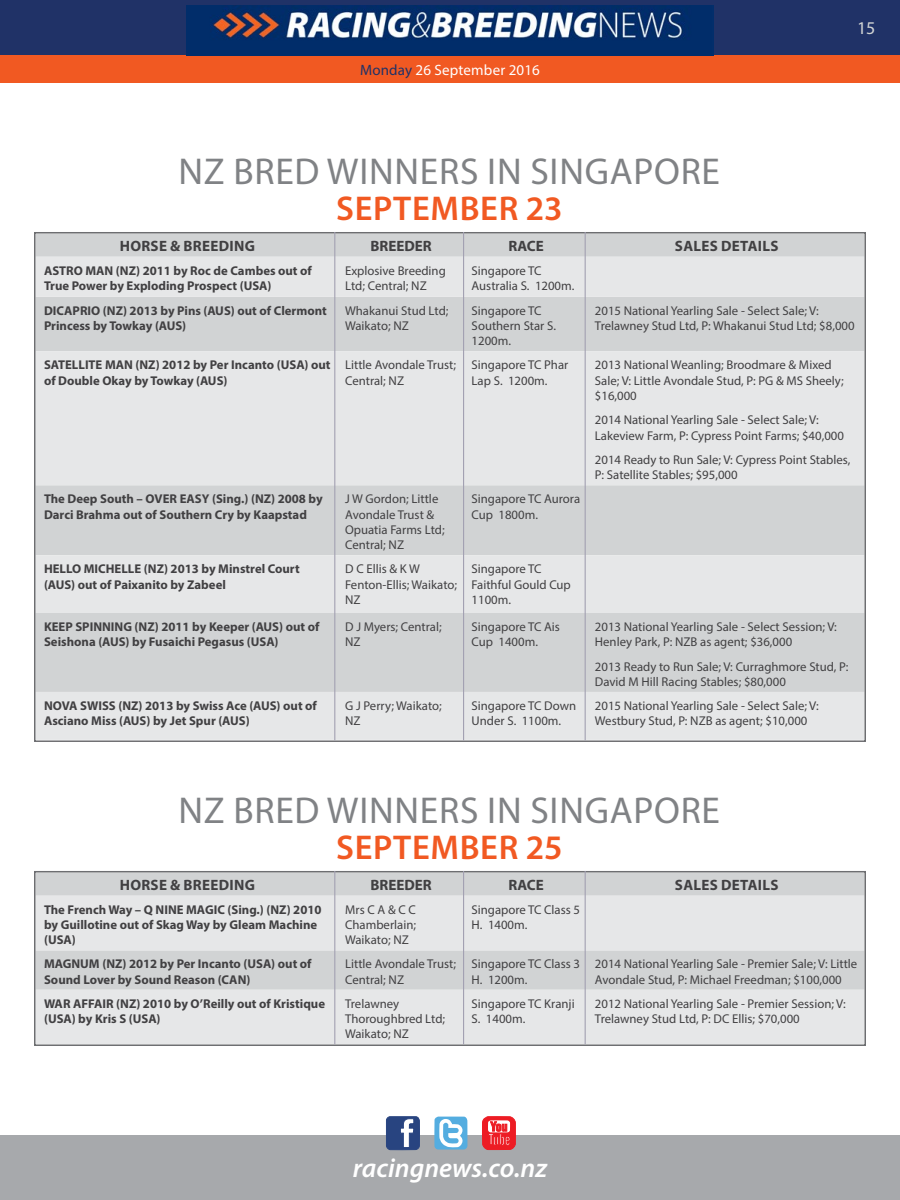
<style>
.page{position:relative;width:900px;height:1200px;background:#fff}
.page>*{position:absolute;margin:0;border:0;box-sizing:border-box;transform-origin:0 0}
.t1{font:37.5px "Myriad Pro";letter-spacing:.02em;color:#808285}
.t2{font:600 34.5px "Myriad Pro";letter-spacing:.02em;color:#f15922}
.t3{font:italic 600 27px "Myriad Pro";color:#fff}
.t4{font:18px "Myriad Pro";color:#d1d4d4}
.t5{font:700 15px "Myriad Pro";color:#414042}
.t6{font:15px "Myriad Pro";letter-spacing:.01em;color:#fff}
.t7{font:12.75px/15.3px "Myriad Pro";color:#414042}
.t8{font:700 12.75px/15.3px "Myriad Pro";color:#414042}
.s1{color:#203267}
</style>
<div class="page">
<div style="left:0;top:0;width:900px;height:64px;background:#203267"></div>
<div style="left:0;top:1136px;width:900px;height:64px;background:#a7a9ac"></div>
<svg style="left:386px;top:1117px;width:34px;height:33px"></svg>
<svg style="left:434px;top:1117px;width:33px;height:33px"></svg>
<svg style="left:482px;top:1116px;width:34px;height:34px"></svg>
<div style="left:0;top:56px;width:900px;height:27px;background:#f15922"></div>
<img style="left:187px;top:5px;width:526px;height:50px">
<div style="left:37px;top:235px;width:826px;height:22px;background:#d1d3d4"></div>
<svg style="left:37px;top:257px;width:826px;height:482px;background:#dddedf"></svg>
<div style="left:37px;top:874px;width:826px;height:22px;background:#d1d3d4"></div>
<svg style="left:37px;top:896px;width:826px;height:147px;background:#e0e1e2"></svg>
<div style="left:34px;top:871px;width:832px;height:175px;border:2px solid #6d6e71"></div>
<hr style="left:334px;top:232px;width:1px;height:508px;background:#a3a1b2">
<hr style="left:463px;top:232px;width:1px;height:508px;background:#a3a1b2">
<hr style="left:585px;top:232px;width:1px;height:508px;background:#a3a1b2">
<hr style="left:334px;top:871px;width:1px;height:173px;background:#a3a1b2">
<hr style="left:463px;top:871px;width:1px;height:173px;background:#a3a1b2">
<hr style="left:585px;top:871px;width:1px;height:173px;background:#a3a1b2">
<p class="t6" style="left:360px;top:61px;width:181px"><span class="s1">Monday</span> 26 September 2016</p>
<h1 class="t1" style="left:179px;top:149px;width:430px">NZ Bred Winn ers IN SINGAPORE</h1>
<h2 class="t2" style="left:336px;top:187px;width:228px">SEPTEMBER 23</h2>
<h3 class="t4" style="left:857px;top:17px;width:20px">15</h3>
<p class="t5" style="left:120px;top:236px;width:21px">Horse</p>
<p class="t5" style="left:170px;top:236px;width:33px">&amp; Breeding</p>
<p class="t5" style="left:370px;top:236px;width:63px">BREEDER</p>
<p class="t5" style="left:508px;top:236px;width:37px">RACE</p>
<p class="t5" style="left:675px;top:236px;width:18px">Sales</p>
<p class="t5" style="left:721px;top:236px;width:20px">Details</p>
<p class="t8" style="left:44px;top:262px;width:269px">ASTRO MAN (NZ) 2011 by Roc de Cambes out of<br>True Power by Exploding Prospect (USA)</p>
<p class="t7" style="left:345px;top:263px;width:102px">Explosive Breeding<br>Ltd; Central; NZ</p>
<p class="t7" style="left:472px;top:263px;width:104px">Singapore TC<br>Australia S. 1200m.</p>
<p class="t8" style="left:44px;top:302px;width:284px">DICAPRIO (NZ) 2013 by Pins (AUS) out of Clermont<br>Princess by Towkay (AUS)</p>
<p class="t7" style="left:345px;top:303px;width:105px">Whakanui Stud Ltd;<br>Waikato; NZ</p>
<p class="t7" style="left:472px;top:303px;width:86px">Singapore TC<br>Southern Star S.<br>1200m.</p>
<p class="t7" style="left:595px;top:303px;width:261px">2015 National Yearling Sale - Select Sale; V:<br>Trelawney Stud Ltd, P: Whakanui Stud Ltd; $8,000</p>
<p class="t8" style="left:44px;top:357px;width:288px">SATELLITE MAN (NZ) 2012 by Per Incanto (USA) out of Double Okay by Towkay (AUS)</p>
<p class="t7" style="left:345px;top:357px;width:112px">Little Avondale Trust;<br>Central; NZ</p>
<p class="t7" style="left:472px;top:357px;width:98px">Singapore TC Phar<br>Lap S. 1200m.</p>
<p class="t7" style="left:595px;top:357px;width:250px">2013 National Weanling; Broodmare &amp; Mixed<br>Sale; V: Little Avondale Stud, P: PG &amp; MS Sheely; $16,000</p>
<p class="t7" style="left:595px;top:412px;width:251px">2014 National Yearling Sale - Select Sale; V:<br>Lakeview Farm, P: Cypress Point Farms; $40,000</p>
<p class="t7" style="left:595px;top:452px;width:257px">2014 Ready to Run Sale; V: Cypress Point Stables,<br>P: Satellite Stables; $95,000</p>
<p class="t8" style="left:44px;top:491px;width:280px">The Deep South – OVER EASY (Sing.) (NZ) 2008 by<br>Darci Brahma out of Southern Cry by Kaapstad</p>
<p class="t7" style="left:345px;top:491px;width:101px">J W Gordon; Little<br>Avondale Trust &amp;<br>Opuatia Farms Ltd;<br>Central; NZ</p>
<p class="t7" style="left:472px;top:491px;width:110px">Singapore TC Aurora<br>Cup 1800m.</p>
<p class="t8" style="left:44px;top:561px;width:257px">HELLO MICHELLE (NZ) 2013 by Minstrel Court (AUS) out of Paixanito by Zabeel</p>
<p class="t7" style="left:345px;top:561px;width:113px">D C Ellis &amp; K W<br>Fenton-Ellis; Waikato;<br>NZ</p>
<p class="t7" style="left:472px;top:561px;width:101px">Singapore TC<br>Faithful Gould Cup<br>1100m.</p>
<p class="t8" style="left:44px;top:619px;width:277px">KEEP SPINNING (NZ) 2011 by Keeper (AUS) out of<br>Seishona (AUS) by Fusaichi Pegasus (USA)</p>
<p class="t7" style="left:345px;top:619px;width:98px">D J Myers; Central;<br>NZ</p>
<p class="t7" style="left:472px;top:619px;width:90px">Singapore TC Ais<br>Cup 1400m.</p>
<p class="t7" style="left:595px;top:619px;width:243px">2013 National Yearling Sale - Select Session; V:<br>Henley Park, P: NZB as agent; $36,000</p>
<p class="t7" style="left:595px;top:659px;width:255px">2013 Ready to Run Sale; V: Curraghmore Stud, P:<br>David M H ill Racing Stables; $80,000</p>
<p class="t8" style="left:44px;top:698px;width:274px">NOVA SWISS (NZ) 2013 by Swiss Ace (AUS) out of<br>Asciano Miss (AUS) by Jet Spur (AUS)</p>
<p class="t7" style="left:345px;top:698px;width:98px">G J Perry; Waikato;<br>NZ</p>
<p class="t7" style="left:472px;top:698px;width:106px">Singapore TC Down<br>Under S. 1100m.</p>
<p class="t7" style="left:595px;top:698px;width:225px">2015 National Yearling Sale - Select Sale; V:<br>Westbury Stud, P: NZB as agent; $10,000</p>
<h1 class="t1" style="left:179px;top:788px;width:430px">NZ Bred Winn ers IN SINGAPORE</h1>
<h2 class="t2" style="left:336px;top:826px;width:228px">SEPTEMBER 25</h2>
<p class="t5" style="left:120px;top:875px;width:21px">Horse</p>
<p class="t5" style="left:170px;top:875px;width:33px">&amp; Breeding</p>
<p class="t5" style="left:370px;top:875px;width:63px">BREEDER</p>
<p class="t5" style="left:508px;top:875px;width:37px">RACE</p>
<p class="t5" style="left:675px;top:875px;width:18px">Sales</p>
<p class="t5" style="left:721px;top:875px;width:20px">Details</p>
<p class="t8" style="left:44px;top:901px;width:279px">The French Way – Q NINE MAGIC (Sing.) (NZ) 2010 by Guillotine out of Skag Way by Gleam Machine (USA)</p>
<p class="t7" style="left:345px;top:902px;width:72px;text-align:justify">Mrs C A &amp; C C Chamberlain; Waikato; NZ</p>
<p class="t7" style="left:472px;top:902px;width:110px">Singapore TC Class 5<br>H. 1400m.</p>
<p class="t8" style="left:44px;top:956px;width:269px">MAGNUM (NZ) 2012 by Per Incanto (USA) out of<br>Sound Lover by Sound Reason (CAN)</p>
<p class="t7" style="left:345px;top:956px;width:112px">Little Avondale Trust;<br>Central; NZ</p>
<p class="t7" style="left:472px;top:956px;width:110px">Singapore TC Class 3<br>H. 1200m.</p>
<p class="t7" style="left:595px;top:956px;width:264px">2014 National Yearling Sale - Premier Sale; V: Little<br>Avondale Stud, P: Michael Freedman; $100,000</p>
<p class="t8" style="left:44px;top:995px;width:283px">WAR AFFAIR (NZ) 2010 by O’Reilly out of Kristique (USA) by Kris S (USA)</p>
<p class="t7" style="left:345px;top:996px;width:102px">Trelawney<br>Thoroughbred Ltd;<br>Waikato; NZ</p>
<p class="t7" style="left:472px;top:996px;width:105px">Singapore TC Kranji<br>S. 1400m.</p>
<p class="t7" style="left:595px;top:996px;width:252px">2012 National Yearling Sale - Premier Session; V:<br>Trelawney Stud Ltd, P: DC Ellis; $70,000</p>
<h3 class="t3" style="left:353px;top:1150px;width:196px">racingnews.co.nz</h3>
</div>
